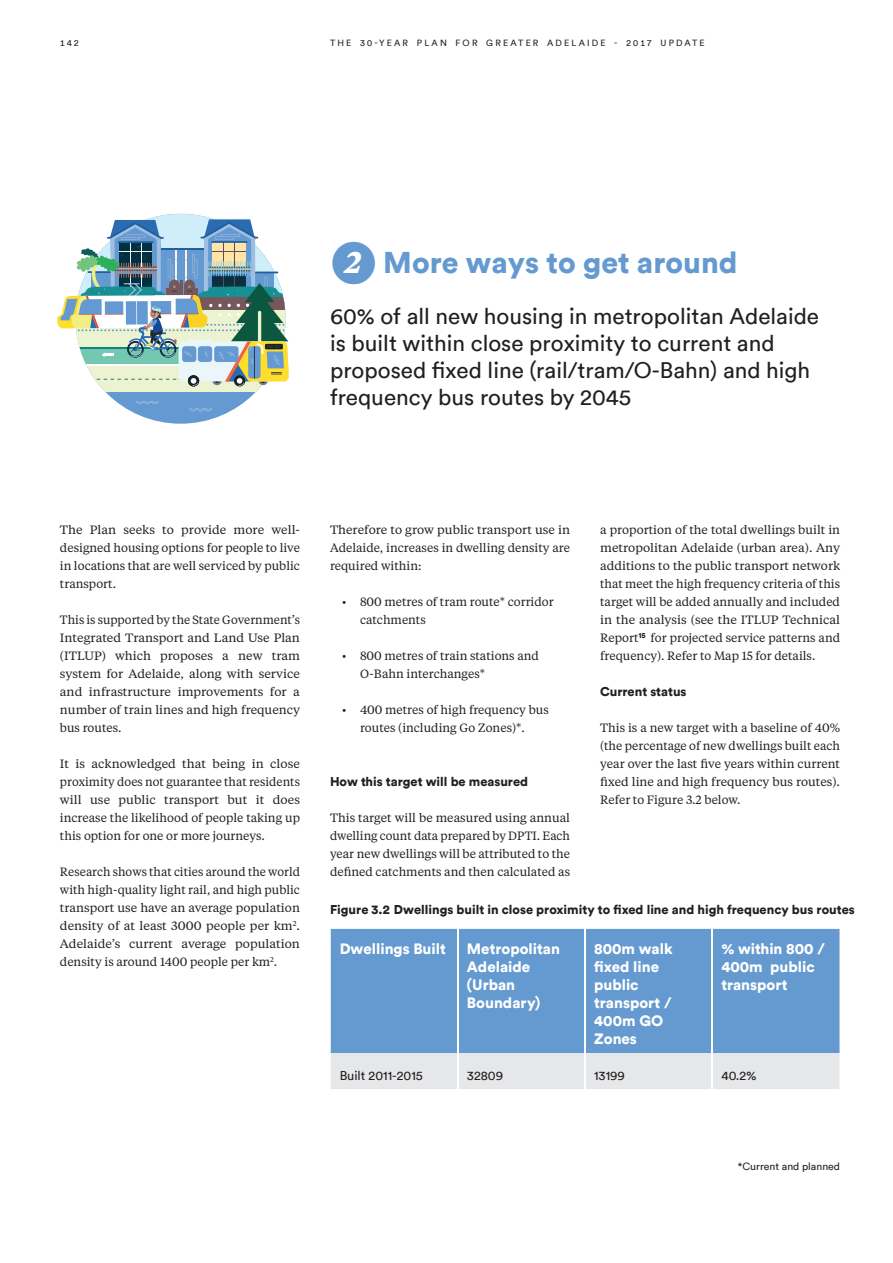
<style>
.page{position:relative;width:893px;height:1263px;background:#fff}
.page>*{position:absolute;margin:0;border:0;box-sizing:border-box;transform-origin:0 0}
.t1{font:900 30px "Circular TT";color:#659ad1}
.t2{font:22.5px/27px "Circular TT";color:#231f20}
.t3{font:900 15px/18px "Circular TT";color:#fff}
.t4{font:900 12.75px "Circular TT";color:#231f20}
.t5{font:12.75px "Circular TT";color:#231f20}
.t6{font:12px/18px "Tiempos Text";color:#231f20;text-align:justify}
.t7{font:12px/18px "Tiempos Text";color:#231f20;text-align:justify;scale:1.04 1}
.t8{font:10.5px "Circular TT";color:#231f20}
.t9{font:9px "Circular TT";letter-spacing:.235em;color:#231f20}
.t10{font:900 7.5px "Circular TT";color:#231f20}
.s1{font-family:"Circular Numbers Regular";font-weight:400}
</style>
<div class="page">
<div style="left:331px;top:929px;width:508px;height:124px;background:#659ad1"></div>
<div style="left:331px;top:1053px;width:508px;height:36px;background:#e6e7e9"></div>
<hr style="left:457px;top:929px;width:2px;height:124px;background:#fff">
<hr style="left:584px;top:929px;width:2px;height:124px;background:#fff">
<hr style="left:711px;top:929px;width:2px;height:124px;background:#fff">
<hr style="left:457px;top:1053px;width:2px;height:36px;background:#fff">
<hr style="left:584px;top:1053px;width:2px;height:36px;background:#fff">
<hr style="left:711px;top:1053px;width:2px;height:36px;background:#fff">
<div style="left:76px;top:214px;width:210px;height:210px;background:#6599d1;border-radius:50%"></div>
<svg style="left:100px;top:386px;width:161px;height:6px"></svg>
<svg style="left:57px;top:214px;width:232px;height:172px"></svg>
<svg style="left:136px;top:401px;width:23px;height:3px"></svg>
<svg style="left:189px;top:408px;width:23px;height:3px"></svg>
<p class="t9" style="left:60px;top:37px;width:21px">142</p>
<p class="t9" style="left:330px;top:37px;width:376px">THE 30-YEAR PLAN FOR GREATER ADELAIDE - 2017 UPDATE</p>
<h1 class="t1" style="left:330px;top:243px;width:409px"><span class="s1">2</span> More ways to get around</h1>
<h2 class="t2" style="left:330px;top:302px;width:491px">60% of all new housing in metropolitan Adelaide is built within close proximity to current and proposed fixed line (rail/tram/O-Bahn) and high frequency bus routes by 2045</h2>
<p class="t7" style="left:60px;top:522px;width:232px">The Plan seeks to provide more well&shy;designed housing options for people to live in locations that are well serviced by public transport.</p>
<p class="t6" style="left:60px;top:612px;width:242px">This is supported by the State Government’s Integrated Transport and Land Use Plan (ITLUP) which proposes a new tram system for Adelaide, along with service and infrastructure improvements for a number of train lines and high frequency bus routes.</p>
<p class="t7" style="left:60px;top:756px;width:232px">It is acknowledged that being in close proximity does not guarantee that residents will use public transport but it does increase the likelihood of people taking up this option for one or more journeys.</p>
<p class="t6" style="left:60px;top:864px;width:242px">Research shows that cities around the world with high-quality light rail, and high public transport use have an average population density of at least 3000 people per km<sup>2</sup>.<br>Adelaide’s current average population density is around 1400 people per km<sup>2</sup>.</p>
<p class="t7" style="left:330px;top:522px;width:232px">Therefore to grow public transport use in Adelaide, increases in dwelling density are required within:</p>
<p class="t6" style="left:360px;top:594px;width:195px;text-indent:-18px">• 800 metres of tram route* corridor catchments</p>
<p class="t6" style="left:360px;top:648px;width:180px;text-indent:-18px">• 800 metres of train stations and<br>O-Bahn interchanges*</p>
<p class="t6" style="left:342px;top:702px;width:208px;text-align:center">• 400 metres of high frequency bus routes (including Go Zones)*.</p>
<p class="t4" style="left:330px;top:773px;width:200px">How this target will be measured</p>
<p class="t6" style="left:330px;top:810px;width:242px">This target will be measured using annual dwelling count data prepared by DPTI. Each year new dwellings will be attributed to the defined catchments and then calculated as</p>
<p class="t6" style="left:600px;top:522px;width:241px">a proportion of the total dwellings built in metropolitan Adelaide (urban area). Any additions to the public transport network that meet the high frequency criteria of this target will be added annually and included in the analysis (see the ITLUP Technical Report for projected service patterns and frequency). Refer to Map 15 for details.</p>
<p class="t4" style="left:600px;top:683px;width:88px">Current status</p>
<p class="t6" style="left:600px;top:720px;width:241px">This is a new target with a baseline of 40% (the percentage of new dwellings built each year over the last five years within current fixed line and high frequency bus routes).<br>Refer to Figure 3.2 below.</p>
<p class="t10" style="left:638px;top:630px;width:9px">15</p>
<p class="t4" style="left:330px;top:901px;width:526px">Figure 3.2 Dwellings built in close proximity to fixed line and high frequency bus routes</p>
<p class="t3" style="left:340px;top:940px;width:108px">Dwellings Built</p>
<p class="t3" style="left:467px;top:940px;width:94px">Metropolitan<br>Adelaide (Urban<br>Boundary)</p>
<p class="t3" style="left:594px;top:940px;width:80px">800m walk fixed line public transport /<br>400m GO<br>Zones</p>
<p class="t3" style="left:721px;top:940px;width:105px">% within 800 /<br>400m public transport</p>
<p class="t5" style="left:340px;top:1067px;width:85px">Built 2011-2015</p>
<p class="t5" style="left:467px;top:1067px;width:38px">32809</p>
<p class="t5" style="left:594px;top:1067px;width:32px">13199</p>
<p class="t5" style="left:721px;top:1067px;width:37px">40.2%</p>
<p class="t8" style="left:738px;top:1160px;width:104px">*Current and planned</p>
</div>
